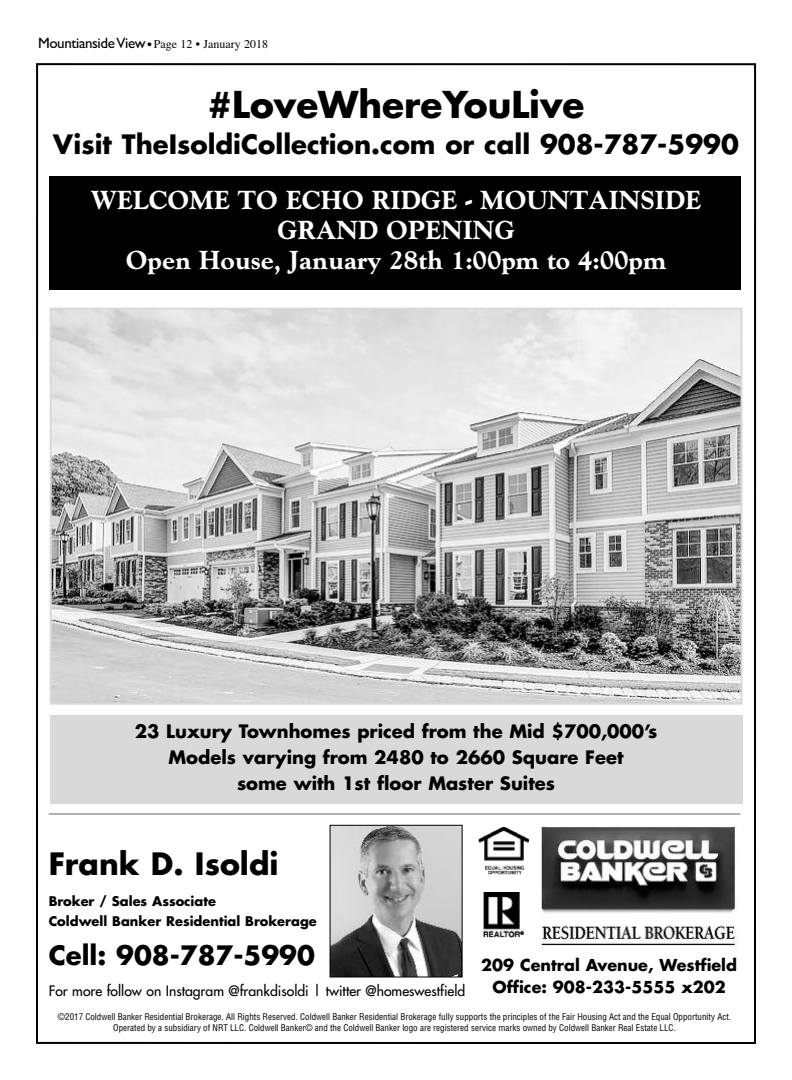
<style>
.page{position:relative;width:792px;height:1080px;background:#fff}
.page>*{position:absolute;margin:0;border:0;box-sizing:border-box;transform-origin:0 0}
.t1{font:700 36px "Futura";color:#000}
.t2{font:700 30px "Futura";color:#000}
.t3{font:26px/30px "Goudy Extra Bold Cg ATT";color:#fff;text-align:center}
.t4{font:700 26px "Futura";color:#000}
.t5{font:700 18px/26px "Futura";color:#000;text-align:center}
.t6{font:700 16px/22px "Futura";color:#000;text-align:center}
.t7{font:14px "Futura";color:#000}
.t8{font:700 13px/20px "Futura";color:#000}
.t9{font:12px "Times";color:#000}
.t10{font:condensed 9px/11px "Helvetica";color:#000;text-align:center}
.s1{font-family:"Gill Sans";font-size:15px}
.s2{font-family:"Futura";font-weight:700;font-stretch:condensed;font-size:10px}
</style>
<div class="page">
<img style="left:541px;top:824px;width:198px;height:124px">
<img style="left:478px;top:827px;width:52px;height:48px">
<img style="left:483px;top:893px;width:41px;height:45px">
<img style="left:332px;top:827px;width:129px;height:149px">
<div style="left:330px;top:825px;width:133px;height:153px;border:1px solid #000"></div>
<div style="left:50px;top:715px;width:692px;height:89px;background:#d9d9d9"></div>
<hr style="left:49px;top:813px;width:691px;height:1px;background:#666">
<img style="left:53px;top:311px;width:687px;height:391px">
<div style="left:50px;top:308px;width:693px;height:397px;border:2px solid #d9d9d9"></div>
<div style="left:50px;top:176px;width:691px;height:114px;background:#000"></div>
<h3 class="t9" style="left:38px;top:37px;width:232px"><span class="s1">MountiansideView</span> <span class="s2">•</span> Page 12 • January 2018</h3>
<h1 class="t1" style="left:208px;top:88px;width:378px">#LoveWhereYouLive</h1>
<h3 class="t4" style="left:53px;top:132px;width:687px">Visit TheIsoldiCollection.com or call 908-787-5990</h3>
<h3 class="t3" style="left:91px;top:185px;width:612px">WELCOME TO ECHO RIDGE - MOUNTAINSIDE<br>GRAND OPENING<br>Open House, January 28th 1:00pm to 4:00pm</h3>
<h3 class="t5" style="left:135px;top:720px;width:524px">23 Luxury Townhomes priced from the Mid $700,000’s<br>Models varying from 2480 to 2660 Square Feet<br>some with 1st floor Master Suites</h3>
<h2 class="t2" style="left:49px;top:850px;width:231px">Frank D. Isoldi</h2>
<h3 class="t8" style="left:49px;top:893px;width:270px">Broker / Sales Associate<br>Coldwell Banker Residential Brokerage</h3>
<h3 class="t4" style="left:49px;top:944px;width:268px">Cell: 908-787-5990</h3>
<h3 class="t7" style="left:49px;top:984px;width:418px">For more follow on Instagram @frankdisoldi | twitter @homeswestfield</h3>
<h3 class="t6" style="left:481px;top:956px;width:257px">209 Central Avenue, Westfield<br>Office: 908-233-5555 x202</h3>
<p class="t10" style="left:58px;top:1011px;width:675px">©2017 Coldwell Banker Residential Brokerage. All Rights Reserved. Coldwell Banker Residential Brokerage fully supports the principles of the Fair Housing Act and the Equal Opportunity Act.<br>Operated by a subsidiary of NRT LLC. Coldwell Banker© and the Coldwell Banker logo are registered service marks owned by Coldwell Banker Real Estate LLC.</p>
</div>
